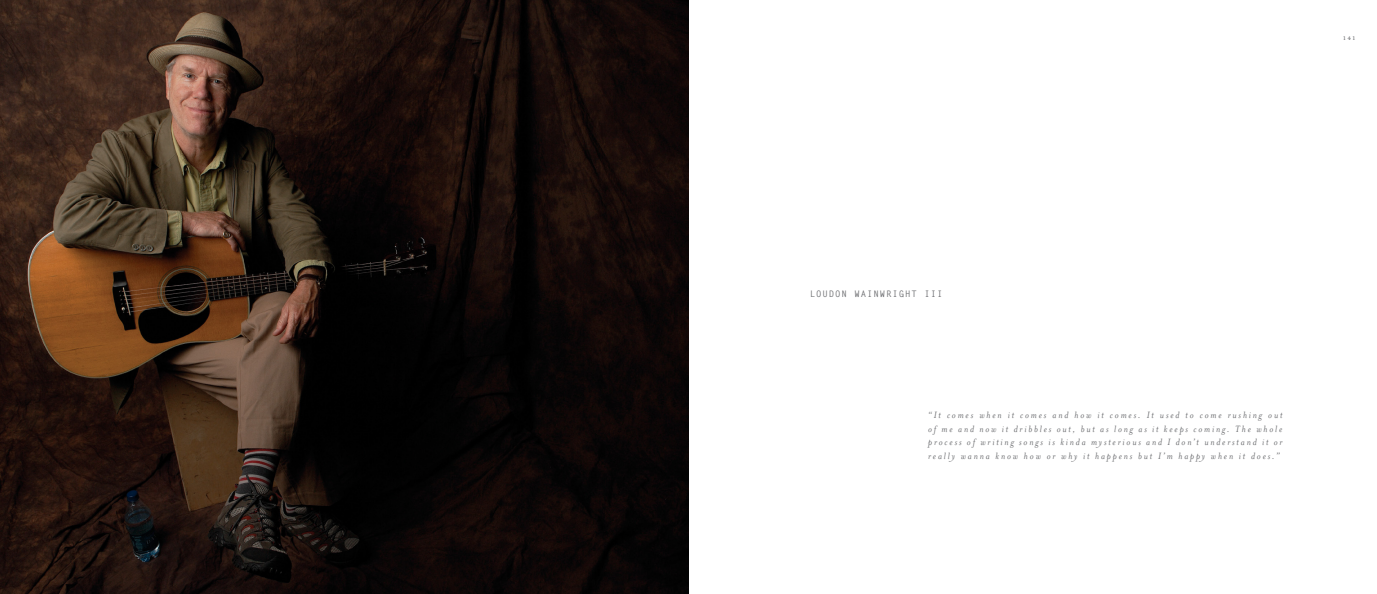
<style>
.page{position:relative;width:1377px;height:594px;background:#fff}
.page>*{position:absolute;margin:0;border:0;box-sizing:border-box;transform-origin:0 0}
.t1{font:italic 10.5px/13.5px "Mrs Eaves";letter-spacing:.175em;color:#6d6e71;text-align:justify}
.t2{font:700 9px "Letter Gothic Std";letter-spacing:.1em;color:#6d6e71}
.t3{font:8.25px "Mrs Eaves All Small Caps";color:#6d6e71}
</style>
<div class="page">
<img style="left:0;top:0;width:688px;height:594px">
<p class="t3" style="left:1343px;top:35px;width:14px">141</p>
<p class="t2" style="left:810px;top:288px;width:134px">LOUDON WAINWRIGHT III</p>
<p class="t1" style="left:928px;top:408px;width:356px">“It comes when it comes and how it comes. It used to come rushing out of me and now it dribbles out, but as long as it keeps coming. The whole process of writing songs is kinda mysterious and I don’t understand it or really wanna know how or why it happens but I’m happy when it does.”</p>
</div>
